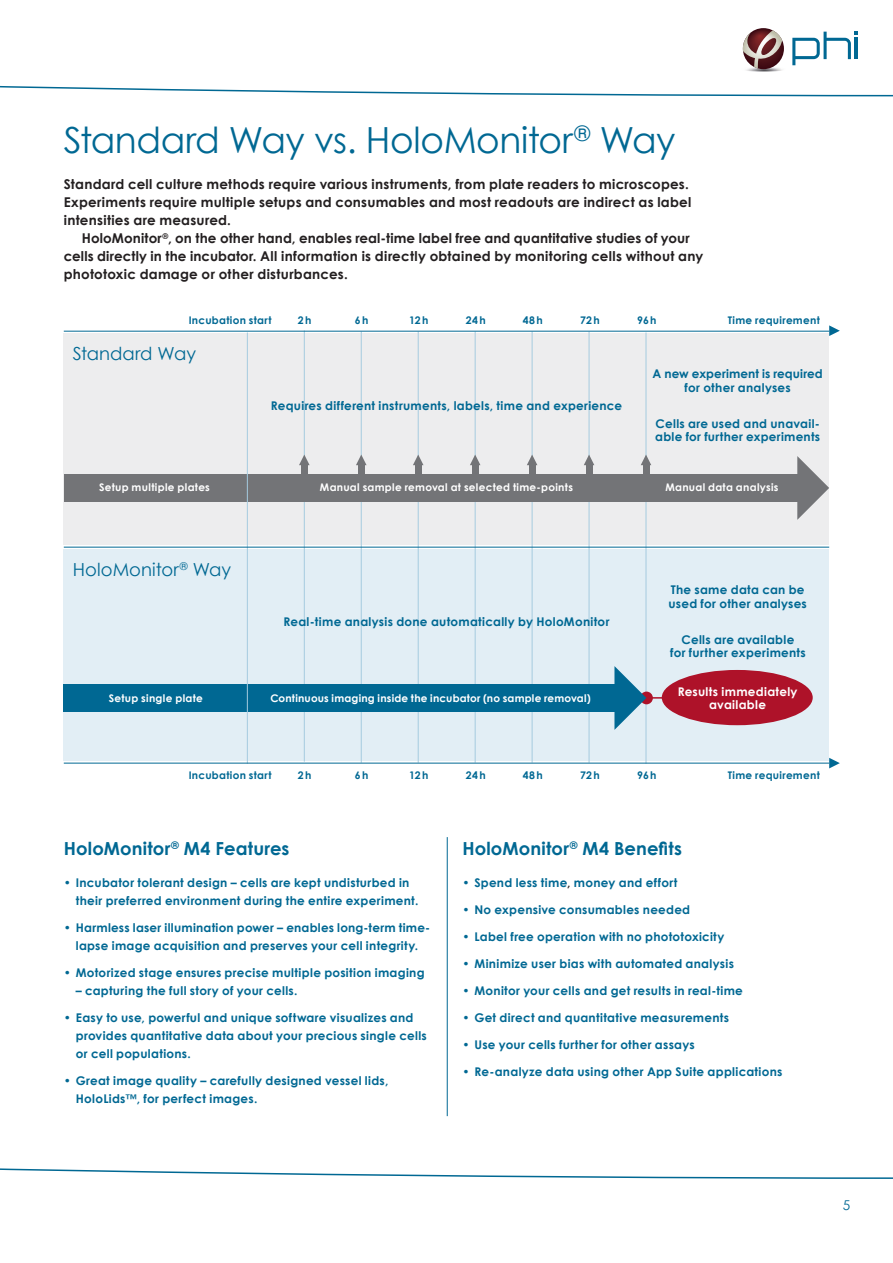
<style>
.page{position:relative;width:893px;height:1263px;background:#fff}
.page>*{position:absolute;margin:0;border:0;box-sizing:border-box;transform-origin:0 0}
.t1{font:36px "Century Gothic";letter-spacing:-.015em;color:#006893}
.t2{font:700 18px "Century Gothic";letter-spacing:.01em;color:#006893}
.t3{font:18px "Century Gothic";color:#006893}
.t4{font:700 13.5px/18px "Century Gothic";letter-spacing:.015em;color:#231f20}
.t5{font:13.5px "Century Gothic";color:#006893}
.t6{font:700 12px/18px "Century Gothic";letter-spacing:.02em;color:#006893}
.t7{font:700 12px/13.5px "Century Gothic";letter-spacing:.025em;color:#fff;text-align:center}
.t8{font:700 10.5px "Century Gothic";letter-spacing:.025em;color:#fff}
.t9{font:700 10.5px "Century Gothic";letter-spacing:.03em;color:#006893}
.s1{color:#231f20}
</style>
<div class="page">
<div style="left:64px;top:333px;width:765px;height:211px;background:#ededee"></div>
<div style="left:64px;top:549px;width:765px;height:211px;background:#e2eef5"></div>
<hr style="left:304px;top:330px;width:1px;height:432px;background:#a5cbdf">
<hr style="left:361px;top:332px;width:1px;height:431px;background:#a5cbdf">
<hr style="left:418px;top:332px;width:1px;height:431px;background:#a5cbdf">
<hr style="left:475px;top:332px;width:1px;height:431px;background:#a5cbdf">
<hr style="left:532px;top:332px;width:1px;height:431px;background:#a5cbdf">
<hr style="left:589px;top:332px;width:1px;height:431px;background:#a5cbdf">
<hr style="left:646px;top:332px;width:1px;height:432px;background:#a5cbdf">
<div style="left:64px;top:684px;width:561px;height:27px;background:#006893"></div>
<div style="left:64px;top:474px;width:741px;height:27px;background:#737477"></div>
<hr style="left:247px;top:332px;width:1px;height:432px;background:#a5cbdf">
<hr style="left:64px;top:547px;width:765px;height:1px;background:#006893">
<hr style="left:64px;top:331px;width:765px;height:1px;background:#006893">
<hr style="left:64px;top:763px;width:765px;height:1px;background:#006893">
<svg style="left:829px;top:758px;width:11px;height:10px"></svg>
<svg style="left:829px;top:325px;width:11px;height:11px"></svg>
<svg style="left:797px;top:456px;width:32px;height:64px"></svg>
<svg style="left:413px;top:455px;width:10px;height:10px"></svg>
<div style="left:415px;top:464px;width:6px;height:13px;background:#737477"></div>
<svg style="left:470px;top:455px;width:10px;height:10px"></svg>
<div style="left:472px;top:464px;width:6px;height:13px;background:#737477"></div>
<svg style="left:527px;top:455px;width:10px;height:10px"></svg>
<div style="left:529px;top:464px;width:6px;height:13px;background:#737477"></div>
<svg style="left:584px;top:455px;width:10px;height:10px"></svg>
<div style="left:586px;top:464px;width:6px;height:13px;background:#737477"></div>
<svg style="left:641px;top:455px;width:10px;height:10px"></svg>
<div style="left:643px;top:464px;width:6px;height:13px;background:#737477"></div>
<svg style="left:356px;top:455px;width:11px;height:10px"></svg>
<div style="left:358px;top:464px;width:6px;height:13px;background:#737477"></div>
<svg style="left:299px;top:455px;width:11px;height:10px"></svg>
<div style="left:301px;top:464px;width:6px;height:13px;background:#737477"></div>
<hr style="left:447px;top:837px;width:1px;height:279px;background:#006893">
<div style="left:662px;top:670px;width:151px;height:55px;background:#ae1229;border-radius:50%"></div>
<div style="left:640px;top:692px;width:13px;height:12px;background:#ae1229;border-radius:50%"></div>
<svg style="left:614px;top:666px;width:32px;height:64px"></svg>
<hr style="left:649px;top:697px;width:24px;height:2px;background:#ae1229">
<svg style="left:0;top:1168px;width:893px;height:11px"></svg>
<svg style="left:0;top:42px;width:893px;height:55px"></svg>
<svg style="left:792px;top:32px;width:66px;height:33px"></svg>
<img style="left:742px;top:66px;width:43px;height:6px">
<svg style="left:743px;top:28px;width:41px;height:41px"></svg>
<svg style="left:742px;top:30px;width:40px;height:38px"></svg>
<h1 class="t1" style="left:64px;top:118px;width:613px">Standard Way vs. HoloMonitor<sup>®</sup> Way</h1>
<p class="t4" style="left:64px;top:175px;width:629px">Standard cell culture methods require various instruments, from plate readers to microscopes.<br>Experiments require multiple setups and consumables and most readouts are indirect as label intensities are measured.</p>
<p class="t4" style="left:64px;top:229px;width:641px;text-indent:18px">HoloMonitor<sup>®</sup>, on the other hand, enables real-time label free and quantitative studies of your cells directly in the incubator. All information is directly obtained by monitoring cells without any phototoxic damage or other disturbances.</p>
<p class="t9" style="left:189px;top:314px;width:85px">Incubation start</p>
<p class="t9" style="left:298px;top:314px;width:15px">2h</p>
<p class="t9" style="left:355px;top:314px;width:15px">6h</p>
<p class="t9" style="left:409px;top:314px;width:21px">12h</p>
<p class="t9" style="left:466px;top:314px;width:21px">24h</p>
<p class="t9" style="left:523px;top:314px;width:21px">48h</p>
<p class="t9" style="left:580px;top:314px;width:21px">72h</p>
<p class="t9" style="left:637px;top:314px;width:21px">96h</p>
<p class="t9" style="left:728px;top:314px;width:94px">Time requirement</p>
<h2 class="t3" style="left:73px;top:343px;width:125px">Standard Way</h2>
<p class="t6" style="left:652px;top:367px;width:172px;line-height:13.5px;text-align:center">A new experiment is required for other analyses</p>
<p class="t6" style="left:271px;top:396px;width:353px">Requires different instruments, labels, time and experience</p>
<p class="t6" style="left:655px;top:416px;width:166px;line-height:13.5px">Cells are used and unavail&shy;able for further experiments</p>
<p class="t8" style="left:320px;top:480px;width:255px">Manual sample removal at selected time-points</p>
<p class="t8" style="left:99px;top:480px;width:112px">Setup multiple plates</p>
<p class="t8" style="left:665px;top:480px;width:115px">Manual data analysis</p>
<h2 class="t3" style="left:73px;top:559px;width:160px">HoloMonitor<sup>®</sup> Way</h2>
<p class="t8" style="left:109px;top:692px;width:96px">Setup single plate</p>
<p class="t6" style="left:283px;top:612px;width:328px">Real-time analysis done automatically by HoloMonitor</p>
<p class="t6" style="left:669px;top:583px;width:140px;line-height:13.5px">The same data can be used for other analyses</p>
<p class="t6" style="left:670px;top:632px;width:137px;line-height:13.5px;text-align:center">Cells are available<br>for further experiments</p>
<p class="t8" style="left:270px;top:692px;width:322px">Continuous imaging inside the incubator (no sample removal)</p>
<p class="t7" style="left:678px;top:684px;width:121px">Results immediately available</p>
<p class="t9" style="left:189px;top:768px;width:85px">Incubation start</p>
<p class="t9" style="left:298px;top:768px;width:15px">2h</p>
<p class="t9" style="left:355px;top:768px;width:15px">6h</p>
<p class="t9" style="left:409px;top:768px;width:21px">12h</p>
<p class="t9" style="left:466px;top:768px;width:21px">24h</p>
<p class="t9" style="left:523px;top:768px;width:21px">48h</p>
<p class="t9" style="left:580px;top:768px;width:21px">72h</p>
<p class="t9" style="left:637px;top:768px;width:21px">96h</p>
<p class="t9" style="left:728px;top:768px;width:94px">Time requirement</p>
<h2 class="t2" style="left:64px;top:837px;width:227px">HoloMonitor<sup>®</sup> M4 Features</h2>
<p class="t6" style="left:76px;top:873px;width:344px;text-indent:-12px">• Incubator tolerant design – cells are kept undisturbed in their preferred environment during the entire experiment.</p>
<p class="t6" style="left:64px;top:918px;width:368px;text-align:center">• Harmless laser illumination power – enables long-term time&shy;lapse image acquisition and preserves your cell integrity.</p>
<p class="t6" style="left:64px;top:963px;width:362px">• Motorized stage ensures precise multiple position imaging</p>
<p class="t6" style="left:76px;top:981px;width:223px">– capturing the full story of your cells.</p>
<p class="t6" style="left:76px;top:1008px;width:353px;text-indent:-12px">• Easy to use, powerful and unique software visualizes and provides quantitative data about your precious single cells or cell populations.</p>
<p class="t6" style="left:76px;top:1071px;width:314px;text-indent:-12px">• Great image quality – carefully designed vessel lids,<br>HoloLids™, for perfect images.</p>
<h2 class="t2" style="left:462px;top:837px;width:221px">HoloMonitor<sup>®</sup> M4 Benefits</h2>
<p class="t6" style="left:462px;top:873px;width:217px">• Spend less time<span class="s1">,</span> money and effort</p>
<p class="t6" style="left:462px;top:900px;width:229px">• No expensive consumables needed</p>
<p class="t6" style="left:462px;top:927px;width:263px">• Label free operation with no phototoxicity</p>
<p class="t6" style="left:462px;top:954px;width:273px">• Minimize user bias with automated analysis</p>
<p class="t6" style="left:462px;top:981px;width:282px">• Monitor your cells and get results in real-time</p>
<p class="t6" style="left:462px;top:1008px;width:268px">• Get direct and quantitative measurements</p>
<p class="t6" style="left:462px;top:1035px;width:234px">• Use your cells further for other assays</p>
<p class="t6" style="left:462px;top:1062px;width:322px">• Re-analyze data using other App Suite applications</p>
<p class="t5" style="left:843px;top:1197px;width:9px">5</p>
</div>
